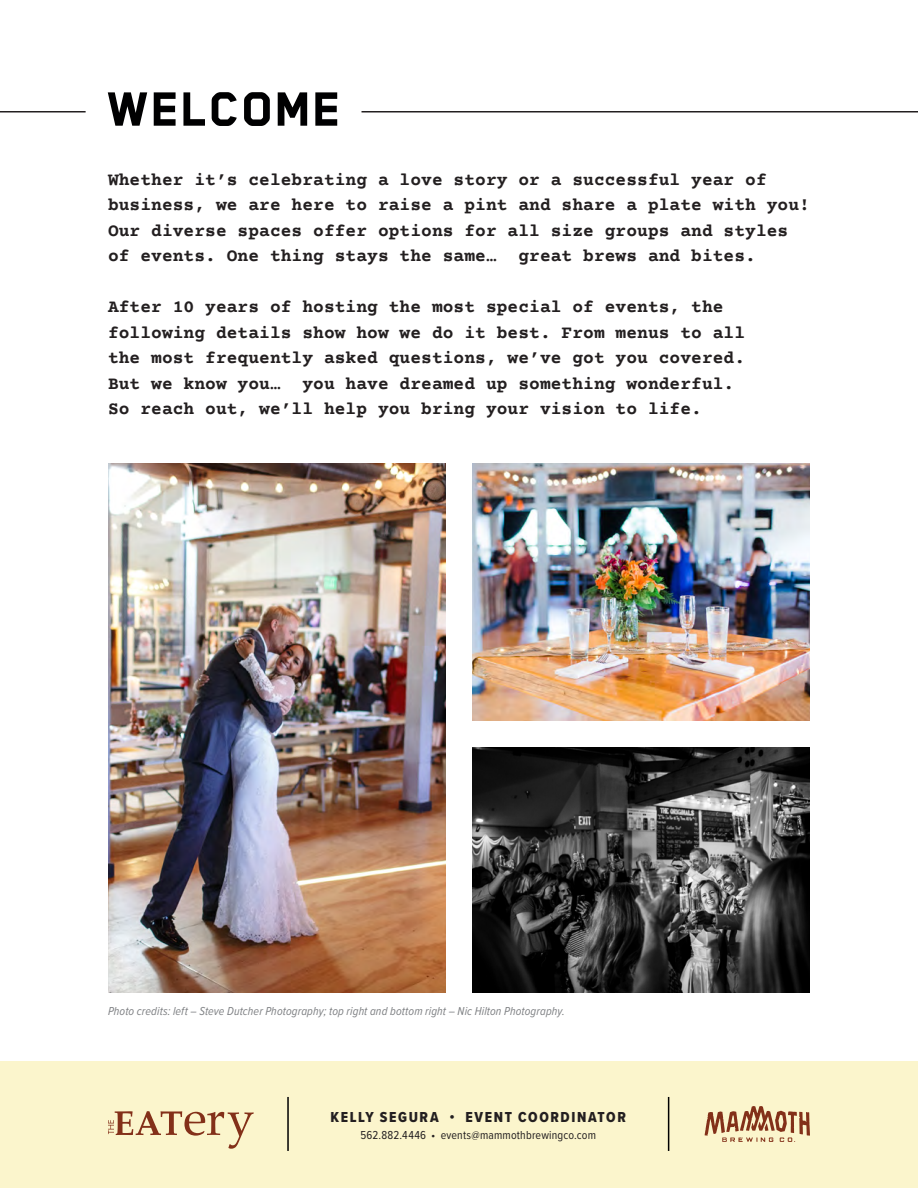
<style>
.page{position:relative;width:918px;height:1188px;background:#fff}
.page>*{position:absolute;margin:0;border:0;box-sizing:border-box;transform-origin:0 0}
.t1{font:800 55.5px "Blender Pro";letter-spacing:.025em;color:#000001}
.t2{font:700 18px/25.5px "Courier Prime";color:#231f20}
.t3{font:15px "Proxima Nova Cond Extrabld";letter-spacing:.11em;color:#231f20}
.t4{font:italic 12px "Proxima Nova Cond";letter-spacing:.01em;color:#808285}
.t5{font:12px "Proxima Nova Cond";letter-spacing:.015em;color:#231f20}
</style>
<div class="page">
<div style="left:0;top:1061px;width:918px;height:127px;background:#fbf5cc"></div>
<svg style="left:108px;top:1111px;width:146px;height:38px"></svg>
<hr style="left:287px;top:1097px;width:2px;height:54px;background:#000001">
<hr style="left:668px;top:1097px;width:1px;height:54px;background:#000001">
<svg style="left:705px;top:1106px;width:105px;height:36px"></svg>
<hr style="left:0;top:111px;width:86px;height:2px;background:#231f20">
<hr style="left:362px;top:111px;width:556px;height:2px;background:#231f20">
<img style="left:108px;top:463px;width:338px;height:529px">
<img style="left:472px;top:463px;width:338px;height:257px">
<img style="left:472px;top:747px;width:338px;height:245px">
<p class="t1" style="left:108px;top:79px;width:235px">WELCOME</p>
<p class="t2" style="left:108px;top:168px;width:703px">Whether it’s celebrating a love story or a successful year of business, we are here to raise a pint and share a plate with you!<br>Our diverse spaces offer options for all size groups and styles of events. One thing stays the same… great brews and bites.</p>
<p class="t2" style="left:108px;top:295px;width:639px">After 10 years of hosting the most special of events, the following details show how we do it best. From menus to all the most frequently asked questions, we’ve got you covered.<br>But we know you… you have dreamed up something wonderful.<br>So reach out, we’ll help you bring your vision to life.</p>
<p class="t4" style="left:108px;top:1003px;width:458px">Photo credits: left – Steve Dutcher Photography; top right and bottom right – Nic Hilton Photography.</p>
<p class="t3" style="left:331px;top:1106px;width:297px">KELLY SEGURA • EVENT COORDINATOR</p>
<p class="t5" style="left:361px;top:1126px;width:237px">562.882.4446 • events@mammothbrewingco.com</p>
</div>
